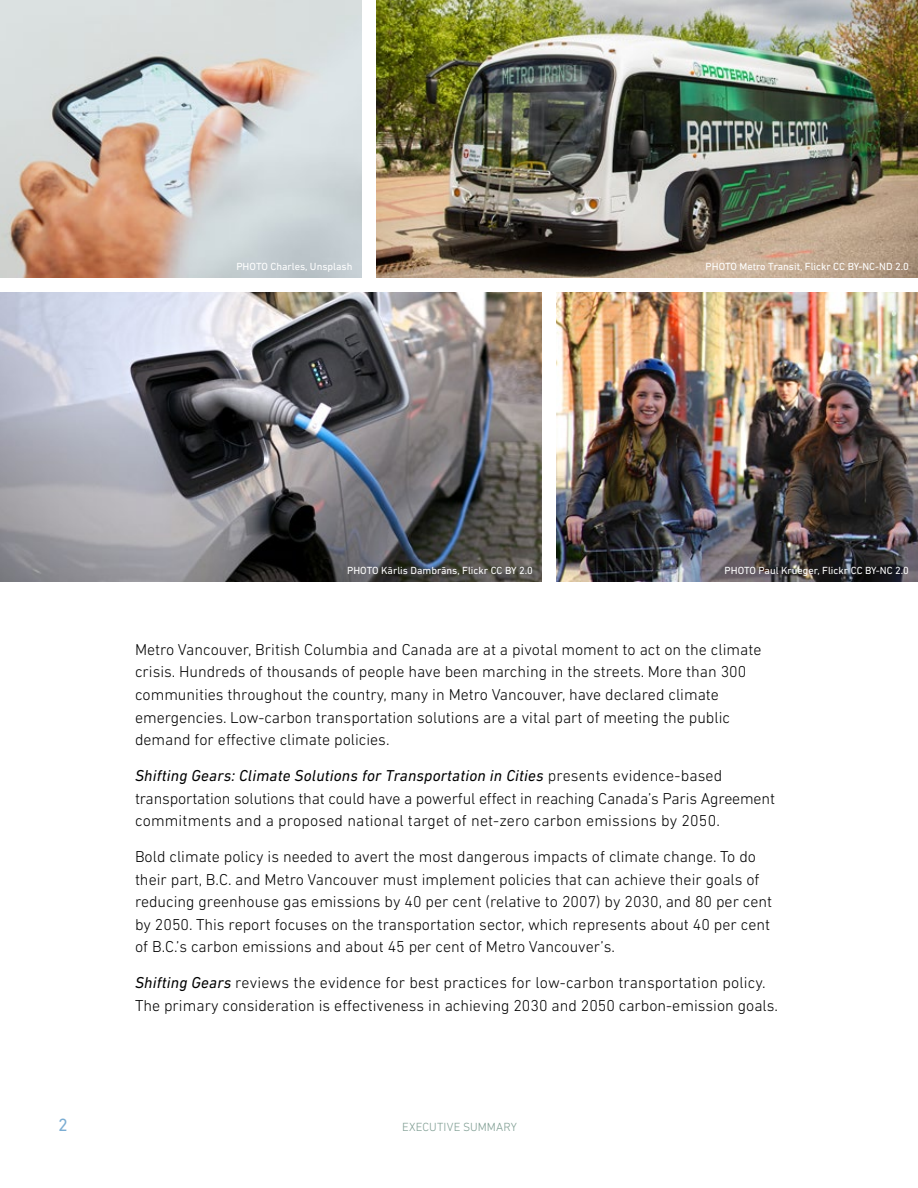
<style>
.page{position:relative;width:918px;height:1188px;background:#fff}
.page>*{position:absolute;margin:0;border:0;box-sizing:border-box;transform-origin:0 0}
.t1{font:18px "DIN Next LT Pro";color:#7badd3}
.t2{font:300 16.05px/22.5px "DIN Next LT Pro";color:#000}
.t3{font:300 12px "DIN Next LT Pro";letter-spacing:.015em;color:#7d9c91}
.t4{font:10.5px "DIN Next LT Pro";color:#fff}
.s1{font-weight:400;font-style:italic}
</style>
<div class="page">
<img style="left:376px;top:0;width:542px;height:277px">
<img style="left:0;top:0;width:361px;height:277px">
<img style="left:0;top:292px;width:542px;height:290px">
<img style="left:557px;top:292px;width:361px;height:289px">
<p class="t4" style="left:236px;top:260px;width:117px">PHOTO Charles, Unsplash</p>
<p class="t4" style="left:706px;top:260px;width:205px">PHOTO Metro Transit, Flickr CC BY-NC-ND 2.0</p>
<p class="t4" style="left:347px;top:564px;width:187px">PHOTO Kārlis Dambrāns, Flickr CC BY 2.0</p>
<p class="t4" style="left:725px;top:564px;width:186px">PHOTO Paul Krueger, Flickr CC BY-NC 2.0</p>
<p class="t2" style="left:135px;top:638px;width:628px">Metro Vancouver, British Columbia and Canada are at a pivotal moment to act on the climate crisis. Hundreds of thousands of people have been marching in the streets. More than 300 communities throughout the country, many in Metro Vancouver, have declared climate emergencies. Low-carbon transportation solutions are a vital part of meeting the public demand for effective climate policies.</p>
<p class="t2" style="left:135px;top:764px;width:642px"><span class="s1">Shifting Gears: Climate Solutions for Transportation in Cities</span> presents evidence-based transportation solutions that could have a powerful effect in reaching Canada’s Paris Agreement commitments and a proposed national target of net-zero carbon emissions by 2050.</p>
<p class="t2" style="left:135px;top:845px;width:639px">Bold climate policy is needed to avert the most dangerous impacts of climate change. To do their part, B.C. and Metro Vancouver must implement policies that can achieve their goals of reducing greenhouse gas emissions by 40 per cent (relative to 2007) by 2030, and 80 per cent by 2050. This report focuses on the transportation sector, which represents about 40 per cent of B.C.’s carbon emissions and about 45 per cent of Metro Vancouver’s.</p>
<p class="t2" style="left:135px;top:971px;width:645px"><span class="s1">Shifting Gears</span> reviews the evidence for best practices for low-carbon transportation policy.<br>The primary consideration is effectiveness in achieving 2030 and 2050 carbon-emission goals.</p>
<p class="t1" style="left:58px;top:1114px;width:11px">2</p>
<p class="t3" style="left:402px;top:1120px;width:116px">EXECUTIVE SUMMARY</p>
</div>
